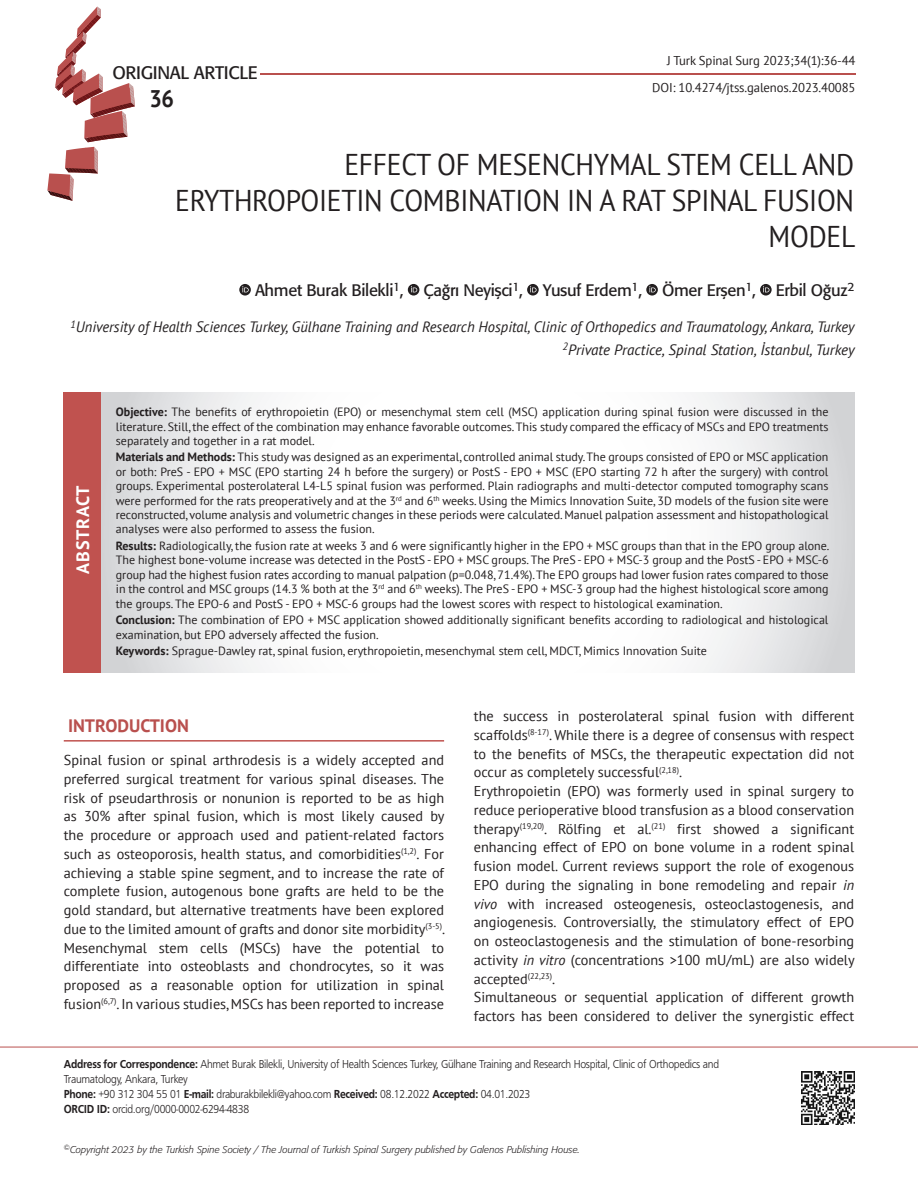
<style>
.page{position:relative;width:918px;height:1188px;background:#fff}
.page>*{position:absolute;margin:0;border:0;box-sizing:border-box;transform-origin:0 0}
._1__BASLIK{font:30px/36px "PT Sans";letter-spacing:-.01em;color:#231f20;text-align:right;scale:.92 1}
.t1{font:700 24px "PT Sans";color:#231f20;scale:.92 1}
.t2{font:18px "Formata Tr";letter-spacing:-.015em;color:#231f20}
.ANA_BASLIK{font:700 18px "PT Sans";color:#b9504e}
.ABSTRACT_BASLIK{font:700 18px "PT Sans";letter-spacing:.05em;color:#fff}
.YAZARLAR{font:16.5px "Formata Tr";letter-spacing:-.02em;color:#231f20}
.KURUMLAR{font:italic 15px "PT Sans";color:#231f20}
.YAZI{font:14.25px/18.8px "PT Sans";color:#231f20;text-align:justify}
.DOİ{font:12.75px "PT Sans";letter-spacing:-.01em;color:#231f20}
.SAYFA_NO-C{font:12.75px "PT Sans";letter-spacing:-.01em;color:#231f20}
.OZET{font:12px/14.4px "PT Sans";color:#231f20;text-align:justify}
.ADRES{font:12px/15px "Frugal Normal Tr";letter-spacing:-.025em;color:#231f20;scale:.9 1}
.t3{font:9.75px "Formata Light Ita Tr";color:#231f20}
.s1{font-weight:700}
.s2{font-style:italic}
.s3{font-family:"Frugal Bold Tr"}
</style>
<div class="page">
<hr style="left:260px;top:73px;width:595px;height:1px;background:#b9504e">
<svg style="left:47px;top:7px;width:88px;height:194px"></svg>
<svg style="left:239px;top:284px;width:12px;height:12px"></svg>
<svg style="left:242px;top:286px;width:7px;height:6px"></svg>
<svg style="left:408px;top:284px;width:11px;height:12px"></svg>
<svg style="left:411px;top:286px;width:6px;height:6px"></svg>
<svg style="left:527px;top:284px;width:12px;height:12px"></svg>
<svg style="left:530px;top:286px;width:7px;height:6px"></svg>
<svg style="left:646px;top:284px;width:12px;height:12px"></svg>
<svg style="left:649px;top:286px;width:7px;height:6px"></svg>
<svg style="left:760px;top:284px;width:12px;height:12px"></svg>
<svg style="left:763px;top:286px;width:6px;height:6px"></svg>
<svg style="left:101px;top:392px;width:753px;height:280px"></svg>
<hr style="left:0;top:1047px;width:918px;height:1px;background:#b9504e">
<hr style="left:64px;top:740px;width:380px;height:2px;background:#c0524f">
<img style="left:801px;top:1071px;width:53px;height:53px">
<div style="left:64px;top:392px;width:37px;height:281px;background:#c0524f"></div>
<h3 class="t2" style="left:112px;top:62px;width:147px">ORIGINAL ARTICLE</h3>
<h2 class="t1" style="left:149px;top:83px;width:28px">36</h2>
<p class="SAYFA_NO-C" style="left:667px;top:52px;width:190px">J Turk Spinal Surg 2023;34(1):36-44</p>
<p class="DOİ" style="left:652px;top:79px;width:205px">DOI: 10.4274/jtss.galenos.2023.40085</p>
<p class="_1__BASLIK" style="left:175px;top:146px;width:741px">EFFECT OF MESENCHYMAL STEM CELL AND<br>ERYTHROPOIETIN COMBINATION IN A RAT SPINAL FUSION<br>MODEL</p>
<p class="YAZARLAR" style="left:255px;top:280px;width:601px">Ahmet Burak Bilekli<sup>1</sup>, Çağrı Neyişci<sup>1</sup>, Yusuf Erdem<sup>1</sup>, Ömer Erşen<sup>1</sup>, Erbil Oğuz<sup>2</sup></p>
<p class="KURUMLAR" style="left:71px;top:317px;width:786px"><sup>1</sup>University of Health Sciences Turkey, Gülhane Training and Research Hospital, Clinic of Orthopedics and Traumatology, Ankara, Turkey</p>
<p class="KURUMLAR" style="left:563px;top:340px;width:294px"><sup>2</sup>Private Practice, Spinal Station, İstanbul, Turkey</p>
<p class="ABSTRACT_BASLIK" style="left:71px;top:574px;width:90px;rotate:-90deg">ABSTRACT</p>
<p class="OZET" style="left:116px;top:404px;width:714px"><span class="s1">Objective:</span> The benefits of erythropoietin (EPO) or mesenchymal stem cell (MSC) application during spinal fusion were discussed in the literature. Still, the effect of the combination may enhance favorable outcomes. This study compared the efficacy of MSCs and EPO treatments separately and together in a rat model.</p>
<p class="OZET" style="left:116px;top:450px;width:714px"><span class="s1">Materials and Methods:</span> This study was designed as an experimental, controlled animal study. The groups consisted of EPO or MSC application or both: PreS - EPO + MSC (EPO starting 24 h before the surgery) or PostS - EPO + MSC (EPO starting 72 h after the surgery) with control groups. Experimental posterolateral L4-L5 spinal fusion was performed. Plain radiographs and multi-detector computed tomography scans were performed for the rats preoperatively and at the 3<sup>rd</sup> and 6<sup>th</sup> weeks. Using the Mimics Innovation Suite, 3D models of the fusion site were reconstructed, volume analysis and volumetric changes in these periods were calculated. Manuel palpation assessment and histopathological analyses were also performed to assess the fusion.</p>
<p class="OZET" style="left:116px;top:538px;width:715px"><span class="s1">Results:</span> Radiologically, the fusion rate at weeks 3 and 6 were significantly higher in the EPO + MSC groups than that in the EPO group alone.<br>The highest bone-volume increase was detected in the PostS - EPO + MSC groups. The PreS - EPO + MSC-3 group and the PostS - EPO + MSC-6 group had the highest fusion rates according to manual palpation (p=0.048, 71.4%). The EPO groups had lower fusion rates compared to those in the control and MSC groups (14.3 % both at the 3<sup>rd</sup> and 6<sup>th</sup> weeks). The PreS - EPO + MSC-3 group had the highest histological score among the groups. The EPO-6 and PostS - EPO + MSC-6 groups had the lowest scores with respect to histological examination.</p>
<p class="OZET" style="left:116px;top:612px;width:714px"><span class="s1">Conclusion:</span> The combination of EPO + MSC application showed additionally significant benefits according to radiological and histological examination, but EPO adversely affected the fusion.</p>
<p class="OZET" style="left:116px;top:643px;width:593px"><span class="s1">Keywords:</span> Sprague-Dawley rat, spinal fusion, erythropoietin, mesenchymal stem cell, MDCT, Mimics Innovation Suite</p>
<p class="ANA_BASLIK" style="left:68px;top:714px;width:122px">INTRODUCTION</p>
<p class="YAZI" style="left:64px;top:750px;width:383px">Spinal fusion or spinal arthrodesis is a widely accepted and preferred surgical treatment for various spinal diseases. The risk of pseudarthrosis or nonunion is reported to be as high as 30% after spinal fusion, which is most likely caused by the procedure or approach used and patient-related factors such as osteoporosis, health status, and comorbidities<sup>(1,2)</sup>. For achieving a stable spine segment, and to increase the rate of complete fusion, autogenous bone grafts are held to be the gold standard, but alternative treatments have been explored due to the limited amount of grafts and donor site morbidity<sup>(3-5)</sup>.</p>
<p class="YAZI" style="left:64px;top:938px;width:382px">Mesenchymal stem cells (MSCs) have the potential to differentiate into osteoblasts and chondrocytes, so it was proposed as a reasonable option for utilization in spinal fusion<sup>(6,7)</sup>. In various studies, MSCs has been reported to increase</p>
<p class="YAZI" style="left:474px;top:706px;width:382px">the success in posterolateral spinal fusion with different scaffolds<sup>(8-17)</sup>. While there is a degree of consensus with respect to the benefits of MSCs, the therapeutic expectation did not occur as completely successful<sup>(2,18)</sup>.</p>
<p class="YAZI" style="left:474px;top:781px;width:382px">Erythropoietin (EPO) was formerly used in spinal surgery to reduce perioperative blood transfusion as a blood conservation therapy<sup>(19,20)</sup>. Rölfing et al.<sup>(21)</sup> first showed a significant enhancing effect of EPO on bone volume in a rodent spinal fusion model. Current reviews support the role of exogenous EPO during the signaling in bone remodeling and repair <span class="s2">in vivo</span> with increased osteogenesis, osteoclastogenesis, and angiogenesis. Controversially, the stimulatory effect of EPO on osteoclastogenesis and the stimulation of bone-resorbing activity <span class="s2">in vitro</span> (concentrations &gt;100 mU/mL) are also widely accepted<sup>(22,23)</sup>.</p>
<p class="YAZI" style="left:474px;top:988px;width:382px">Simultaneous or sequential application of different growth factors has been considered to deliver the synergistic effect</p>
<p class="ADRES" style="left:64px;top:1057px;width:730px"><span class="s3">Address for Correspondence:</span> Ahmet Burak Bilekli, University of Health Sciences Turkey, Gülhane Training and Research Hospital, Clinic of Orthopedics and<br>Traumatology, Ankara, Turkey</p>
<p class="ADRES" style="left:64px;top:1087px;width:520px"><span class="s3">Phone:</span> +90 312 304 55 01 <span class="s3">E-mail:</span> draburakbilekli@yahoo.com <span class="s3">Received:</span> 08.12.2022 <span class="s3">Accepted:</span> 04.01.2023</p>
<p class="ADRES" style="left:64px;top:1102px;width:207px"><span class="s3">ORCID ID:</span> orcid.org/0000-0002-6294-4838</p>
<p class="t3" style="left:64px;top:1144px;width:518px"><sup>©</sup>Copyright 2023 by the Turkish Spine Society / The Journal of Turkish Spinal Surgery published by Galenos Publishing House.</p>
</div>
